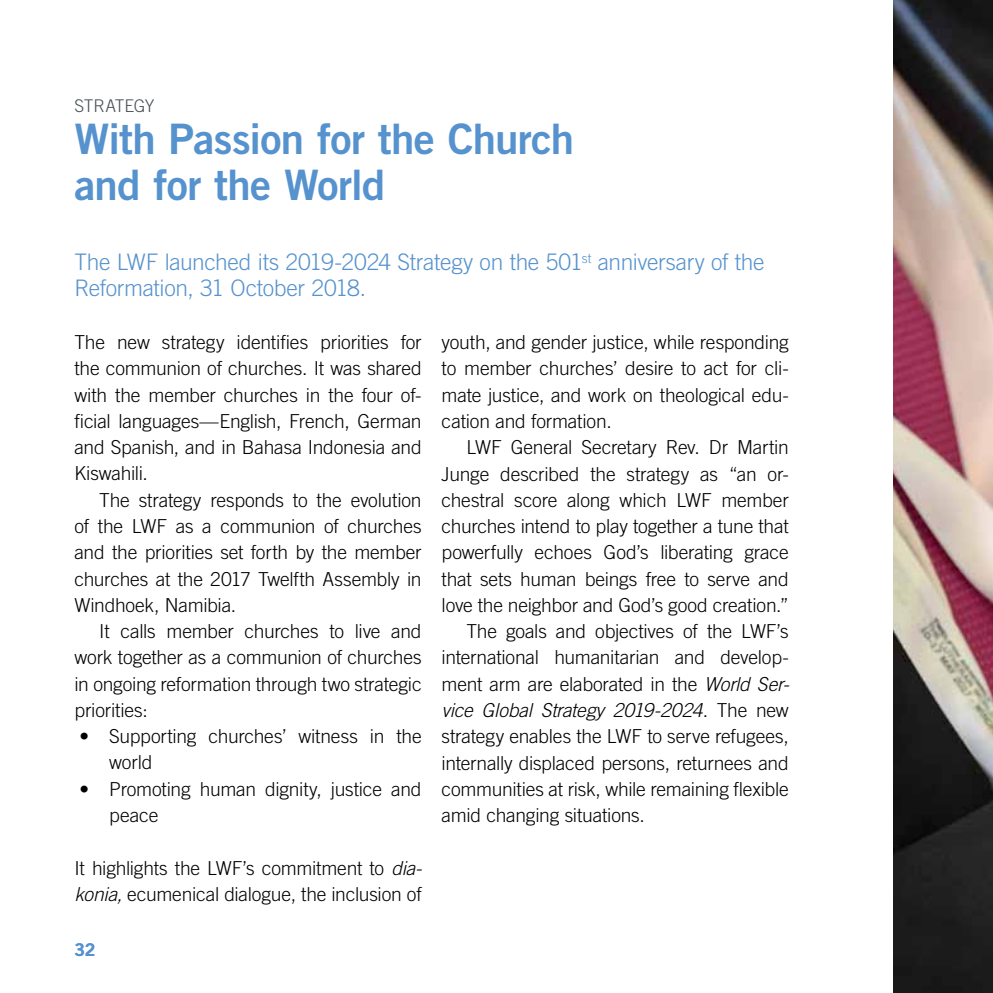
<style>
.page{position:relative;width:993px;height:993px;background:#fff}
.page>*{position:absolute;margin:0;border:0;box-sizing:border-box;transform-origin:0 0}
.t1{font:42px/45.5px "Trade Gothic LT Std Bd 2";letter-spacing:-.02em;color:#5692ce}
.t2{font:300 22.75px/26.2px "Trade Gothic LT Std";letter-spacing:-.015em;color:#5692ce}
.t3{font:300 19.25px/26.2px "Trade Gothic LT Std";letter-spacing:-.01em;color:#000;text-align:justify}
.t4{font:italic 300 19.25px "Trade Gothic LT Std";letter-spacing:-.01em;color:#000}
.t5{font:300 17.5px "Trade Gothic LT Std";letter-spacing:-.015em;color:#485156}
.t6{font:17.5px "Trade Gothic LT Std Bd 2";color:#5692ce}
.s1{font-style:italic}
.s2{font-style:normal}
</style>
<div class="page">
<img style="left:893px;top:0;width:99px;height:992px">
<p class="t5" style="left:74px;top:95px;width:81px">STRATEGY</p>
<h1 class="t1" style="left:74px;top:116px;width:501px">With Passion for the Church and for the World</h1>
<p class="t2" style="left:74px;top:248px;width:691px">The LWF launched its 2019-2024 Strategy on the 501<sup>st</sup> anniversary of the<br>Reformation, 31 October 2018.</p>
<p class="t3" style="left:74px;top:328px;width:348px">The new strategy identifies priorities for the communion of churches. It was shared with the member churches in the four of&shy;ficial languages—English, French, German and Spanish, and in Bahasa Indonesia and Kiswahili.</p>
<p class="t3" style="left:74px;top:486px;width:348px;text-indent:25px">The strategy responds to the evolution of the LWF as a communion of churches and the priorities set forth by the member churches at the 2017 Twelfth Assembly in Windhoek, Namibia.</p>
<p class="t3" style="left:74px;top:617px;width:348px;text-indent:25px">It calls member churches to live and work together as a communion of churches in ongoing reformation through two strategic priorities:</p>
<p class="t3" style="left:109px;top:722px;width:314px;text-indent:-30px">• Supporting churches’ witness in the world</p>
<p class="t3" style="left:109px;top:775px;width:314px;text-indent:-30px">• Promoting human dignity, justice and peace</p>
<p class="t3" style="left:74px;top:854px;width:349px">It highlights the LWF’s commitment to <span class="s1">dia&shy;konia,</span> ecumenical dialogue, the inclusion of</p>
<p class="t3" style="left:441px;top:329px;width:348px">youth, and gender justice, while responding to member churches’ desire to act for cli&shy;mate justice, and work on theological edu&shy;cation and formation.</p>
<p class="t3" style="left:466px;top:434px;width:324px">LWF General Secretary Rev. Dr Martin</p>
<p class="t3" style="left:441px;top:460px;width:348px">Junge described the strategy as “an or-</p>
<p class="t3" style="left:441px;top:486px;width:348px">chestral score along which LWF member</p>
<p class="t3" style="left:441px;top:512px;width:348px">churches intend to play together a tune that</p>
<p class="t3" style="left:441px;top:539px;width:348px">powerfully echoes God’s liberating grace</p>
<p class="t3" style="left:441px;top:565px;width:348px">that sets human beings free to serve and</p>
<p class="t3" style="left:441px;top:591px;width:348px">love the neighbor and God’s good creation.”</p>
<p class="t3" style="left:466px;top:617px;width:324px">The goals and objectives of the LWF’s</p>
<p class="t3" style="left:441px;top:644px;width:348px">international humanitarian and develop-</p>
<p class="t3" style="left:441px;top:670px;width:349px">ment arm are elaborated in the <span class="s1">World Ser-</span></p>
<p class="t4" style="left:441px;top:698px;width:348px">vice Global Strategy 2019-2024<span class="s2">. The new</span></p>
<p class="t3" style="left:441px;top:722px;width:348px">strategy enables the LWF to serve refugees,</p>
<p class="t3" style="left:441px;top:749px;width:348px">internally displaced persons, returnees and</p>
<p class="t3" style="left:441px;top:775px;width:348px">communities at risk, while remaining flexible</p>
<p class="t3" style="left:441px;top:801px;width:205px">amid changing situations.</p>
<p class="t6" style="left:74px;top:938px;width:22px">32</p>
</div>
